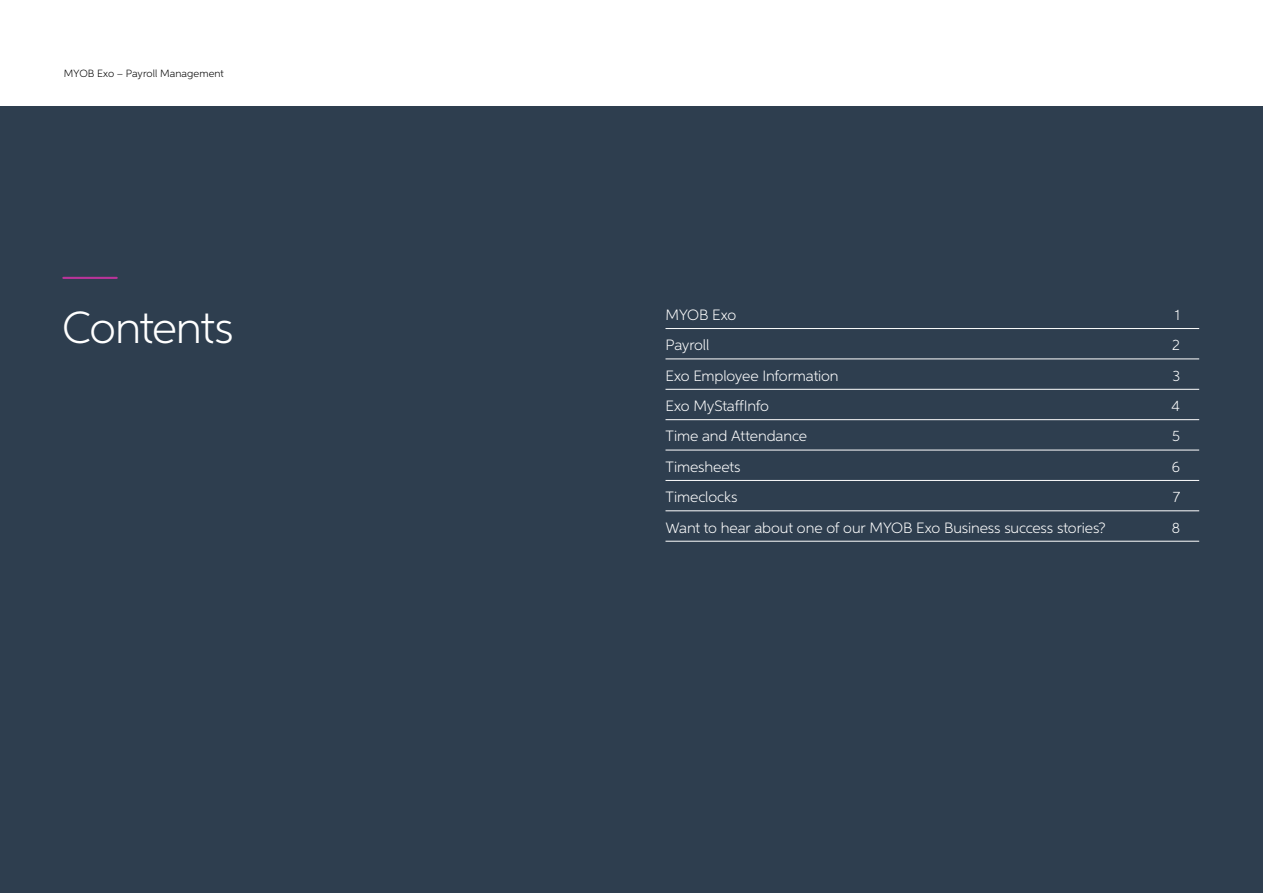
<style>
.page{position:relative;width:1263px;height:893px;background:#fff}
.page>*{position:absolute;margin:0;border:0;box-sizing:border-box;transform-origin:0 0}
.t1{font:300 45px "Neutro MYOB";letter-spacing:-.03em;color:#fff}
.t2{font:300 15px "Neutro MYOB";letter-spacing:-.01em;color:#fff}
.t3{font:300 10.5px "Neutro MYOB";letter-spacing:.005em;color:#000}
</style>
<div class="page">
<div style="left:0;top:106px;width:1263px;height:787px;background:#2e3e4f"></div>
<hr style="left:63px;top:277px;width:54px;height:2px;background:#b93499">
<hr style="left:665px;top:328px;width:534px;height:1px;background:#fff">
<hr style="left:665px;top:359px;width:534px;height:1px;background:#fff">
<hr style="left:665px;top:389px;width:534px;height:1px;background:#fff">
<hr style="left:665px;top:419px;width:534px;height:1px;background:#fff">
<hr style="left:665px;top:450px;width:534px;height:1px;background:#fff">
<hr style="left:665px;top:480px;width:534px;height:1px;background:#fff">
<hr style="left:665px;top:511px;width:534px;height:1px;background:#fff">
<hr style="left:665px;top:541px;width:534px;height:1px;background:#fff">
<p class="t3" style="left:64px;top:67px;width:162px">MYOB Exo – Payroll Management</p>
<h1 class="t1" style="left:62px;top:300px;width:173px">Contents</h1>
<p class="t2" style="left:665px;top:306px;width:72px">MYOB Exo</p>
<p class="t2" style="left:1175px;top:306px;width:7px">1</p>
<p class="t2" style="left:665px;top:336px;width:45px">Payroll</p>
<p class="t2" style="left:1172px;top:336px;width:9px">2</p>
<p class="t2" style="left:665px;top:366px;width:175px">Exo Employee Information</p>
<p class="t2" style="left:1172px;top:366px;width:9px">3</p>
<p class="t2" style="left:665px;top:397px;width:105px">Exo MyStaffInfo</p>
<p class="t2" style="left:1172px;top:397px;width:10px">4</p>
<p class="t2" style="left:665px;top:427px;width:143px">Time and Attendance</p>
<p class="t2" style="left:1172px;top:427px;width:9px">5</p>
<p class="t2" style="left:665px;top:458px;width:77px">Timesheets</p>
<p class="t2" style="left:1172px;top:458px;width:10px">6</p>
<p class="t2" style="left:665px;top:488px;width:73px">Timeclocks</p>
<p class="t2" style="left:1173px;top:488px;width:9px">7</p>
<p class="t2" style="left:665px;top:518px;width:441px">Want to hear about one of our MYOB Exo Business success stories?</p>
<p class="t2" style="left:1172px;top:518px;width:10px">8</p>
</div>
